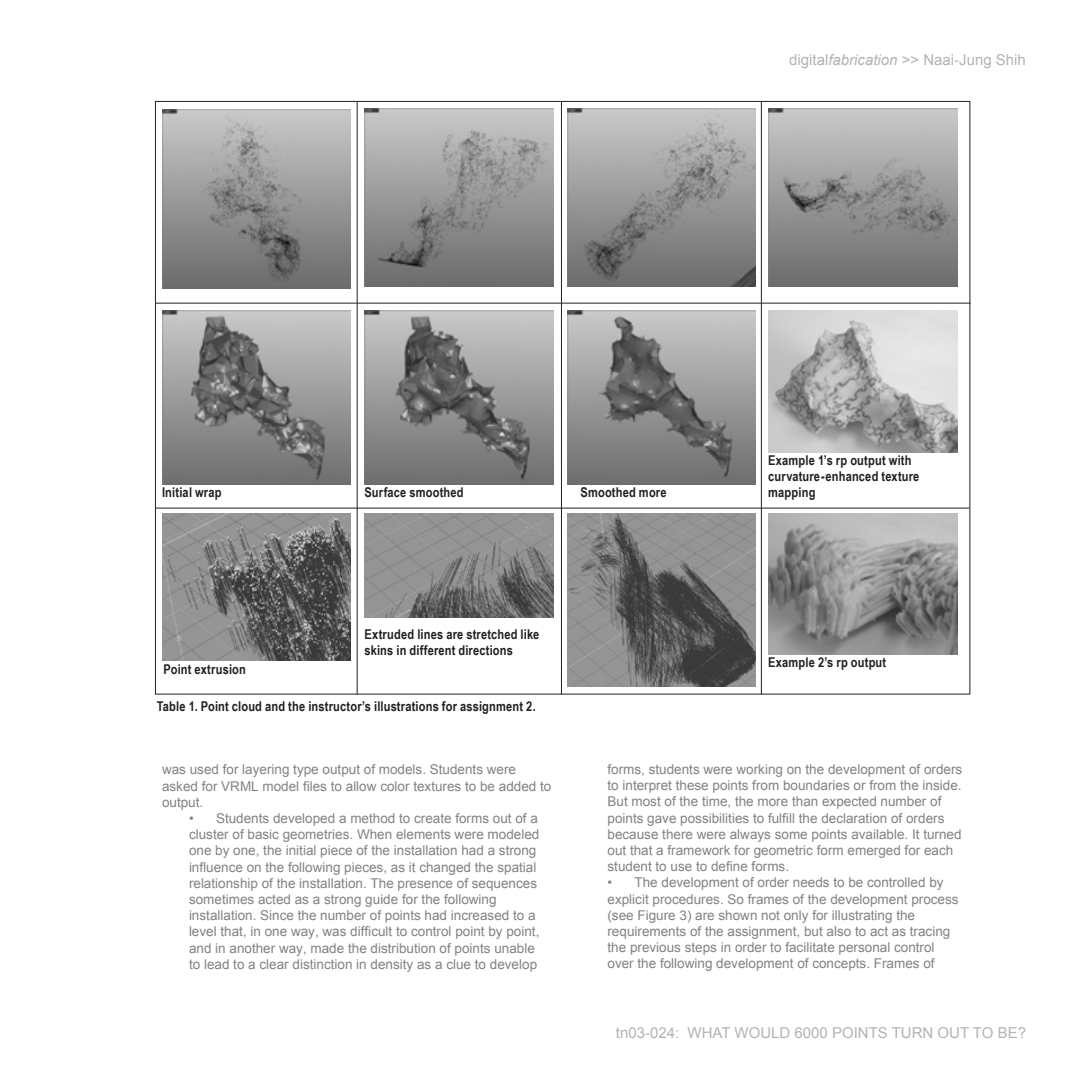
<style>
.page{position:relative;width:1080px;height:1080px;background:#fff}
.page>*{position:absolute;margin:0;border:0;box-sizing:border-box;transform-origin:0 0}
.t1{font:15px "Arial";color:#b2b3b7}
.zzbody{font:13.5px/16.2px "Arial";color:#808285}
.zzcaption{font:700 13.5px/16.2px "Arial Narrow";letter-spacing:.015em;color:#231f20}
.s1{font-style:italic}
</style>
<div class="page">
<img style="left:162px;top:110px;width:189px;height:178px">
<img style="left:364px;top:108px;width:190px;height:179px">
<img style="left:567px;top:108px;width:189px;height:179px">
<img style="left:768px;top:108px;width:189px;height:179px">
<img style="left:162px;top:310px;width:189px;height:174px">
<img style="left:364px;top:310px;width:190px;height:174px">
<img style="left:567px;top:310px;width:189px;height:174px">
<img style="left:768px;top:310px;width:189px;height:143px">
<img style="left:162px;top:513px;width:189px;height:148px">
<img style="left:364px;top:513px;width:190px;height:104px">
<img style="left:567px;top:513px;width:189px;height:173px">
<img style="left:768px;top:513px;width:189px;height:142px">
<hr style="left:357px;top:102px;width:1px;height:592px;background:#231f20">
<hr style="left:561px;top:101px;width:1px;height:593px;background:#231f20">
<hr style="left:155px;top:303px;width:816px;height:1px;background:#231f20">
<hr style="left:156px;top:508px;width:813px;height:1px;background:#231f20">
<hr style="left:761px;top:101px;width:1px;height:593px;background:#231f20">
<p class="t1" style="left:789px;top:51px;width:238px">digital<span class="s1">fabrication</span> &gt;&gt; Naai-Jung Shih</p>
<p class="zzcaption" style="left:162px;top:484px;width:61px">Initial wrap</p>
<p class="zzcaption" style="left:364px;top:484px;width:101px">Surface smoothed</p>
<p class="zzcaption" style="left:580px;top:484px;width:88px">Smoothed more</p>
<p class="zzcaption" style="left:164px;top:661px;width:84px">Point extrusion</p>
<p class="zzcaption" style="left:364px;top:626px;width:176px">Extruded lines are stretched like skins in different directions</p>
<p class="zzcaption" style="left:157px;top:698px;width:380px">Table 1. Point cloud and the instructor’s illustrations for assignment 2.</p>
<p class="zzcaption" style="left:768px;top:452px;width:153px">Example 1’s rp output with curvature-enhanced texture mapping</p>
<p class="zzcaption" style="left:768px;top:654px;width:120px">Example 2’s rp output</p>
<p class="zzbody" style="left:162px;top:762px;width:391px">was used for layering type output of models. Students were asked for VRML model files to allow color textures to be added to output.</p>
<p class="zzbody" style="left:189px;top:810px;width:352px">• Students developed a method to create forms out of a cluster of basic geometries. When elements were modeled one by one, the initial piece of the installation had a strong influence on the following pieces, as it changed the spatial relationship of the installation. The presence of sequences sometimes acted as a strong guide for the following installation. Since the number of points had increased to a level that, in one way, was difficult to control point by point, and in another way, made the distribution of points unable to lead to a clear distinction in density as a clue to develop</p>
<p class="zzbody" style="left:608px;top:761px;width:356px">forms, students were working on the development of orders to interpret these points from boundaries or from the inside.<br>But most of the time, the more than expected number of points gave possibilities to fulfill the declaration of orders because there were always some points available. It turned out that a framework for geometric form emerged for each student to use to define forms.</p>
<p class="zzbody" style="left:608px;top:874px;width:353px">• The development of order needs to be controlled by explicit procedures. So frames of the development process (see Figure 3) are shown not only for illustrating the requirements of the assignment, but also to act as tracing the previous steps in order to facilitate personal control over the following development of concepts. Frames of</p>
<p class="t1" style="left:616px;top:1025px;width:412px">tn03-024: WHAT WOULD 6000 POINTS TURN OUT TO BE?</p>
</div>
